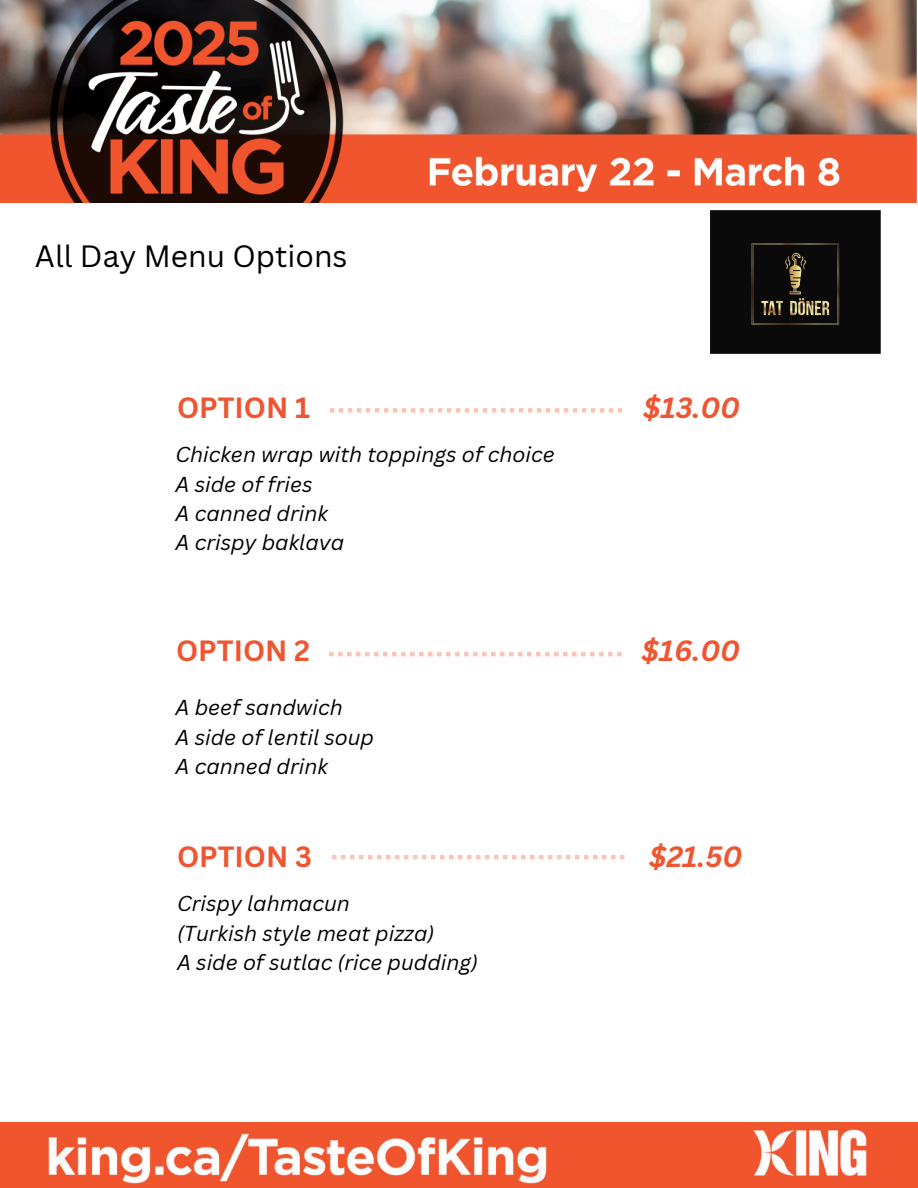
<style>
.page{position:relative;width:918px;height:1188px;background:#fff}
.page>*{position:absolute;margin:0;border:0;box-sizing:border-box;transform-origin:0 0}
.t1{font:30px "Canva Sans";color:#000}
.t2{font:700 28.5px "Canva Sans";color:#ee5530}
.t3{font:italic 700 28.5px "Canva Sans";color:#ee5530}
.t4{font:italic 21px "Canva Sans";color:#000}
</style>
<div class="page">
<img style="left:0;top:0;width:917px;height:202px">
<img style="left:0;top:1122px;width:918px;height:66px">
<svg style="left:330px;top:408px;width:292px;height:5px"></svg>
<svg style="left:329px;top:652px;width:293px;height:4px"></svg>
<svg style="left:332px;top:855px;width:292px;height:4px"></svg>
<img style="left:711px;top:211px;width:169px;height:143px">
<p class="t1" style="left:35px;top:235px;width:314px">All Day Menu Options</p>
<h3 class="t2" style="left:177px;top:387px;width:135px">OPTION 1</h3>
<p class="t4" style="left:175px;top:440px;width:381px">Chicken wrap with toppings of choice</p>
<h2 class="t4" style="left:175px;top:469px;width:139px">A side of fries</h2>
<p class="t4" style="left:175px;top:498px;width:154px">A canned drink</p>
<p class="t4" style="left:175px;top:528px;width:170px">A crispy baklava</p>
<p class="t2" style="left:176px;top:631px;width:135px">OPTION 2</p>
<p class="t4" style="left:175px;top:693px;width:169px">A beef sandwich</p>
<p class="t4" style="left:175px;top:722px;width:200px">A side of lentil soup</p>
<h1 class="t4" style="left:175px;top:751px;width:154px">A canned drink</h1>
<h1 class="t2" style="left:177px;top:836px;width:136px">OPTION 3</h1>
<p class="t4" style="left:177px;top:889px;width:174px">Crispy lahmacun</p>
<p class="t4" style="left:177px;top:918px;width:259px">(Turkish style meat pizza)</p>
<p class="t4" style="left:177px;top:947px;width:302px">A side of sutlac (rice pudding)</p>
<p class="t3" style="left:643px;top:387px;width:98px">$13.00</p>
<h2 class="t3" style="left:642px;top:631px;width:100px">$16.00</h2>
<h1 class="t3" style="left:649px;top:836px;width:95px">$21.50</h1>
</div>
